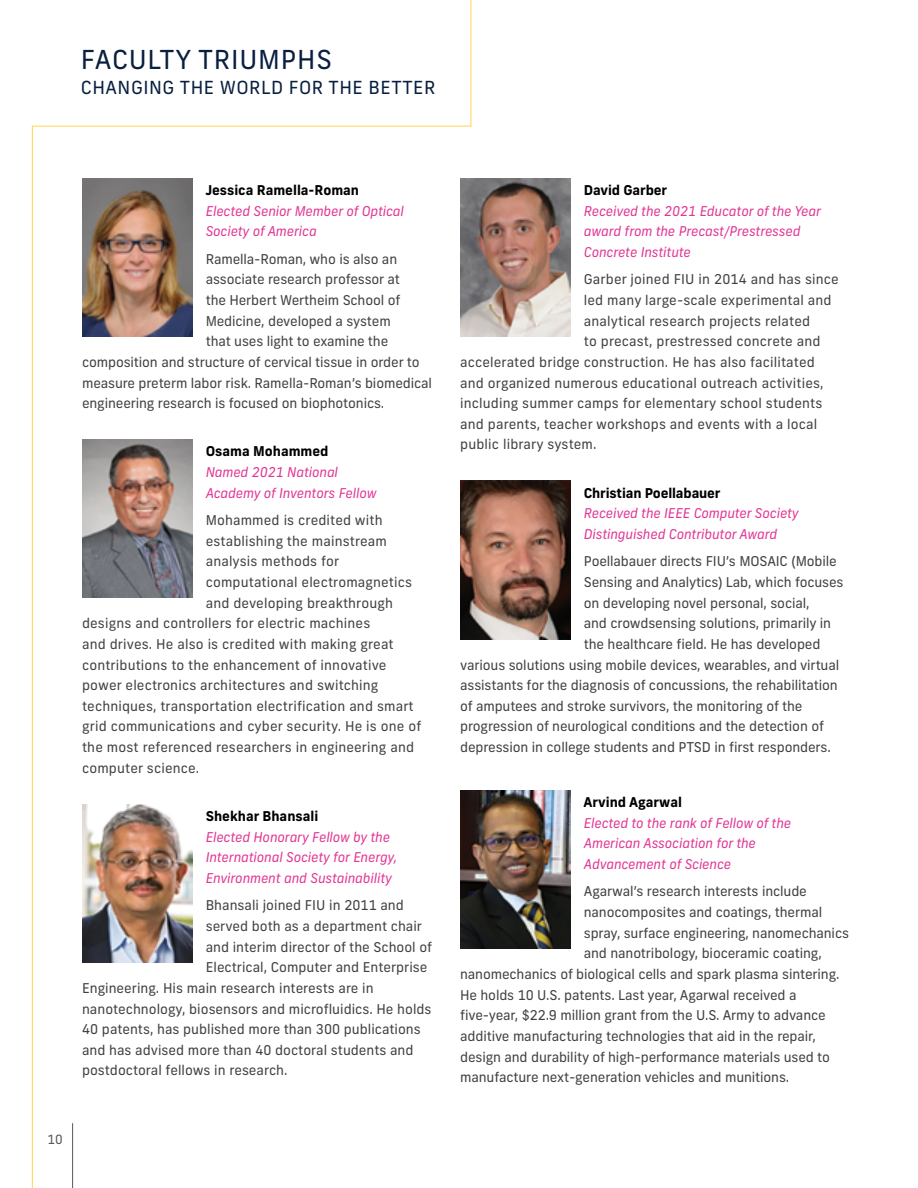
<style>
.page{position:relative;width:918px;height:1188px;background:#fff}
.page>*{position:absolute;margin:0;border:0;box-sizing:border-box;transform-origin:0 0}
.t1{font:26.1px "New Frank";letter-spacing:.03em;color:#081f3f}
.t2{font:18px "New Frank";letter-spacing:.03em;color:#081f3f}
.t3{font:13.5px "New Frank";letter-spacing:-.01em;color:#414042}
.t4{font:13.5px "New Frank";letter-spacing:.01em;color:#414042}
.t5{font:italic 13.5px/20.7px "New Frank";letter-spacing:-.01em;color:#e23694}
.t6{font:700 13.5px "New Frank";color:#000}
.t7{font:12.75px "New Frank";color:#58595b}
</style>
<div class="page">
<svg style="left:32px;top:0;width:440px;height:1188px"></svg>
<img style="left:460px;top:178px;width:110px;height:159px">
<img style="left:460px;top:481px;width:110px;height:158px">
<img style="left:460px;top:790px;width:110px;height:159px">
<hr style="left:72px;top:1123px;width:1px;height:65px;background:#58595b">
<h1 class="t1" style="left:81px;top:43px;width:253px">FACULTY TRIUMPHS</h1>
<h2 class="t2" style="left:81px;top:76px;width:356px">CHANGING THE WORLD FOR THE BETTER</h2>
<p class="t6" style="left:205px;top:181px;width:155px">Jessica Ramella-Roman</p>
<p class="t5" style="left:206px;top:200px;width:200px">Elected Senior Member of Optical<br>Society of America</p>
<p class="t3" style="left:206px;top:250px;width:193px">Ramella-Roman, who is also an</p>
<p class="t3" style="left:206px;top:271px;width:196px">associate research professor at</p>
<p class="t3" style="left:206px;top:292px;width:196px">the Herbert Wertheim School of</p>
<p class="t3" style="left:206px;top:312px;width:187px">Medicine, developed a system</p>
<p class="t3" style="left:206px;top:333px;width:184px">that uses light to examine the</p>
<p class="t3" style="left:82px;top:354px;width:339px">composition and structure of cervical tissue in order to</p>
<p class="t3" style="left:82px;top:374px;width:351px">measure preterm labor risk. Ramella-Roman’s biomedical</p>
<p class="t3" style="left:82px;top:395px;width:304px">engineering research is focused on biophotonics.</p>
<p class="t6" style="left:206px;top:443px;width:124px">Osama Mohammed</p>
<p class="t5" style="left:206px;top:462px;width:172px">Named 2021 National<br>Academy of Inventors Fellow</p>
<p class="t4" style="left:206px;top:512px;width:179px">Mohammed is credited with</p>
<p class="t4" style="left:206px;top:532px;width:183px">establishing the mainstream</p>
<p class="t4" style="left:206px;top:553px;width:135px">analysis methods for</p>
<p class="t4" style="left:206px;top:574px;width:208px">computational electromagnetics</p>
<p class="t4" style="left:206px;top:594px;width:189px">and developing breakthrough</p>
<p class="t4" style="left:82px;top:615px;width:290px">designs and controllers for electric machines</p>
<p class="t4" style="left:82px;top:636px;width:313px">and drives. He also is credited with making great</p>
<p class="t4" style="left:82px;top:656px;width:306px">contributions to the enhancement of innovative</p>
<p class="t4" style="left:82px;top:677px;width:298px">power electronics architectures and switching</p>
<p class="t4" style="left:82px;top:698px;width:333px">techniques, transportation electrification and smart</p>
<p class="t4" style="left:82px;top:718px;width:341px">grid communications and cyber security. He is one of</p>
<p class="t4" style="left:82px;top:739px;width:334px">the most referenced researchers in engineering and</p>
<p class="t4" style="left:82px;top:760px;width:119px">computer science.</p>
<p class="t6" style="left:206px;top:807px;width:114px">Shekhar Bhansali</p>
<p class="t5" style="left:206px;top:826px;width:193px">Elected Honorary Fellow by the<br>International Society for Energy,<br>Environment and Sustainability</p>
<p class="t3" style="left:206px;top:897px;width:200px">Bhansali joined FIU in 2011 and</p>
<p class="t3" style="left:206px;top:918px;width:218px">served both as a department chair</p>
<p class="t3" style="left:206px;top:938px;width:228px">and interim director of the School of</p>
<p class="t3" style="left:206px;top:959px;width:223px">Electrical, Computer and Enterprise</p>
<p class="t3" style="left:82px;top:980px;width:293px">Engineering. His main research interests are in</p>
<p class="t3" style="left:82px;top:1000px;width:351px">nanotechnology, biosensors and microfluidics. He holds</p>
<p class="t3" style="left:82px;top:1021px;width:340px">40 patents, has published more than 300 publications</p>
<p class="t3" style="left:82px;top:1042px;width:333px">and has advised more than 40 doctoral students and</p>
<p class="t3" style="left:82px;top:1062px;width:207px">postdoctoral fellows in research.</p>
<p class="t7" style="left:48px;top:1131px;width:17px">10</p>
<p class="t6" style="left:584px;top:181px;width:85px">David Garber</p>
<p class="t5" style="left:584px;top:200px;width:239px">Received the 2021 Educator of the Year award from the Precast/Prestressed<br>Concrete Institute</p>
<p class="t4" style="left:584px;top:271px;width:257px">Garber joined FIU in 2014 and has since</p>
<p class="t4" style="left:584px;top:292px;width:249px">led many large-scale experimental and</p>
<p class="t4" style="left:584px;top:312px;width:228px">analytical research projects related</p>
<p class="t4" style="left:584px;top:333px;width:238px">to precast, prestressed concrete and</p>
<p class="t4" style="left:460px;top:354px;width:356px">accelerated bridge construction. He has also facilitated</p>
<p class="t4" style="left:460px;top:374px;width:365px">and organized numerous educational outreach activities,</p>
<p class="t4" style="left:460px;top:395px;width:364px">including summer camps for elementary school students</p>
<p class="t4" style="left:460px;top:416px;width:359px">and parents, teacher workshops and events with a local</p>
<p class="t4" style="left:460px;top:436px;width:138px">public library system.</p>
<p class="t6" style="left:584px;top:484px;width:138px">Christian Poellabauer</p>
<p class="t5" style="left:584px;top:503px;width:217px">Received the IEEE Computer Society<br>Distinguished Contributor Award</p>
<p class="t3" style="left:584px;top:553px;width:254px">Poellabauer directs FIU’s MOSAIC (Mobile</p>
<p class="t3" style="left:584px;top:574px;width:261px">Sensing and Analytics) Lab, which focuses</p>
<p class="t3" style="left:584px;top:594px;width:227px">on developing novel personal, social,</p>
<p class="t3" style="left:584px;top:615px;width:249px">and crowdsensing solutions, primarily in</p>
<p class="t3" style="left:584px;top:636px;width:238px">the healthcare field. He has developed</p>
<p class="t3" style="left:460px;top:656px;width:381px">various solutions using mobile devices, wearables, and virtual</p>
<p class="t3" style="left:460px;top:677px;width:379px">assistants for the diagnosis of concussions, the rehabilitation</p>
<p class="t3" style="left:460px;top:698px;width:344px">of amputees and stroke survivors, the monitoring of the</p>
<p class="t3" style="left:460px;top:718px;width:365px">progression of neurological conditions and the detection of</p>
<p class="t3" style="left:460px;top:739px;width:372px">depression in college students and PTSD in first responders.</p>
<p class="t6" style="left:583px;top:793px;width:100px">Arvind Agarwal</p>
<p class="t5" style="left:584px;top:812px;width:209px">Elected to the rank of Fellow of the<br>American Association for the<br>Advancement of Science</p>
<p class="t3" style="left:584px;top:883px;width:225px">Agarwal’s research interests include</p>
<p class="t3" style="left:584px;top:904px;width:240px">nanocomposites and coatings, thermal</p>
<p class="t3" style="left:584px;top:924px;width:267px">spray, surface engineering, nanomechanics</p>
<p class="t3" style="left:584px;top:945px;width:239px">and nanotribology, bioceramic coating,</p>
<p class="t3" style="left:460px;top:966px;width:381px">nanomechanics of biological cells and spark plasma sintering.</p>
<p class="t3" style="left:460px;top:986px;width:338px">He holds 10 U.S. patents. Last year, Agarwal received a</p>
<p class="t3" style="left:460px;top:1007px;width:367px">five-year, $22.9 million grant from the U.S. Army to advance</p>
<p class="t3" style="left:460px;top:1028px;width:357px">additive manufacturing technologies that aid in the repair,</p>
<p class="t3" style="left:460px;top:1048px;width:371px">design and durability of high-performance materials used to</p>
<p class="t3" style="left:460px;top:1069px;width:331px">manufacture next-generation vehicles and munitions.</p>
</div>
